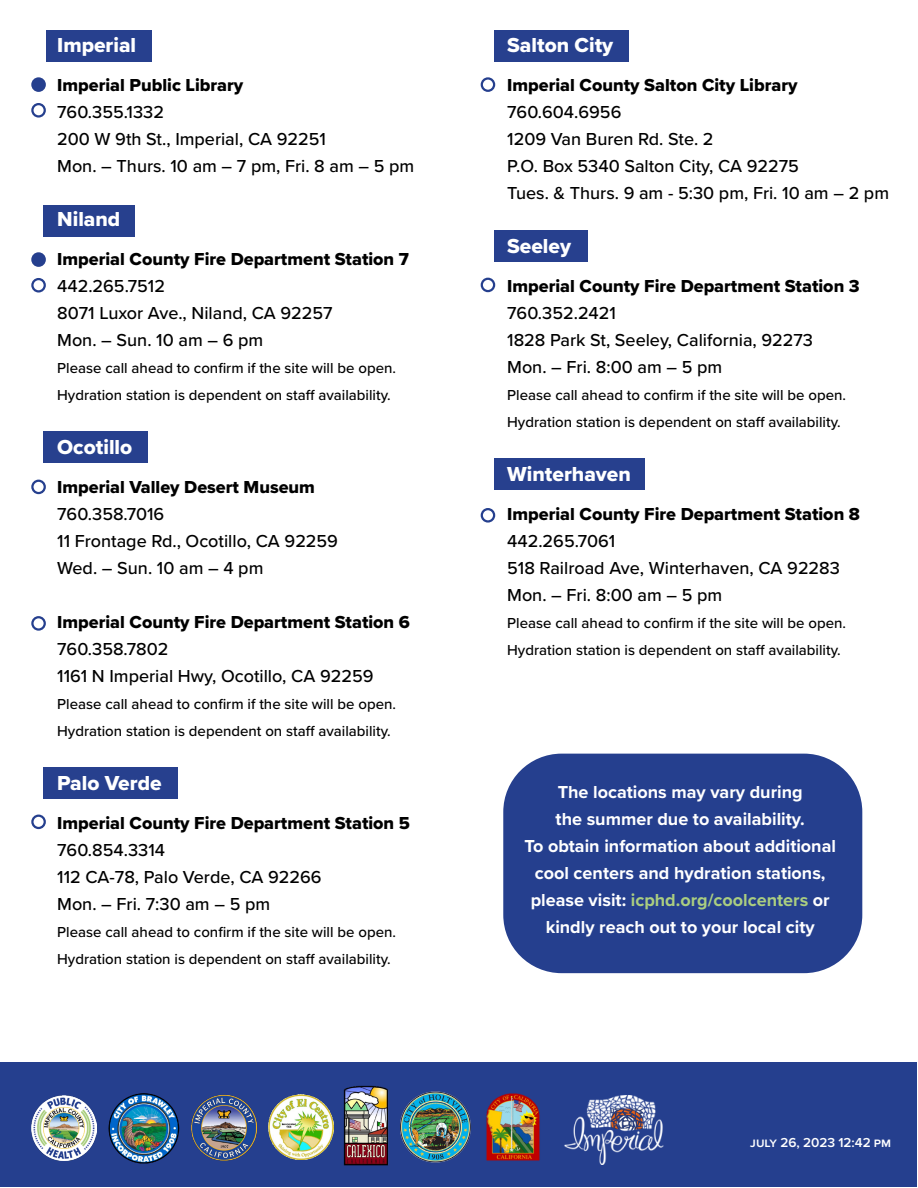
<style>
.page{position:relative;width:918px;height:1188px;background:#fff}
.page>*{position:absolute;margin:0;border:0;box-sizing:border-box;transform-origin:0 0}
.t1{font:21px "Proxima Nova Extrabld";color:#fff}
.t2{font:500 18px/27px "Proxima Nova";color:#000}
.t3{font:18px "Proxima Nova Extrabld";color:#000}
.t4{font:700 18px "Proxima Nova";color:#fff}
.t5{font:700 18px "Proxima Nova";color:#abce80}
.t6{font:500 15px "Proxima Nova";color:#000}
.t7{font:600 13.5px "Proxima Nova";color:#fff}
.s1{color:#fff}
</style>
<div class="page">
<div style="left:1px;top:1063px;width:916px;height:124px;background:#253f8e"></div>
<div style="left:494px;top:458px;width:150px;height:32px;background:#27408e"></div>
<div style="left:43px;top:431px;width:105px;height:32px;background:#27408e"></div>
<div style="left:494px;top:231px;width:94px;height:31px;background:#27408e"></div>
<div style="left:43px;top:767px;width:134px;height:32px;background:#27408e"></div>
<div style="left:494px;top:30px;width:135px;height:32px;background:#27408e"></div>
<div style="left:43px;top:205px;width:92px;height:32px;background:#27408e"></div>
<div style="left:503px;top:754px;width:359px;height:219px;background:#253f8e;border-radius:58px"></div>
<div style="left:31px;top:480px;width:15px;height:14px;border:2px solid #253f8e;border-radius:50%"></div>
<div style="left:481px;top:278px;width:14px;height:14px;border:2px solid #253f8e;border-radius:50%"></div>
<div style="left:481px;top:77px;width:14px;height:15px;border:2px solid #253f8e;border-radius:50%"></div>
<img style="left:31px;top:1096px;width:65px;height:65px">
<img style="left:191px;top:1094px;width:66px;height:67px">
<img style="left:343px;top:1085px;width:45px;height:81px">
<img style="left:400px;top:1091px;width:71px;height:72px">
<img style="left:486px;top:1093px;width:54px;height:68px">
<img style="left:269px;top:1095px;width:65px;height:64px">
<img style="left:108px;top:1093px;width:72px;height:71px">
<img style="left:564px;top:1095px;width:100px;height:70px">
<div style="left:31px;top:616px;width:15px;height:15px;border:2px solid #253f8e;border-radius:50%"></div>
<div style="left:481px;top:508px;width:14px;height:15px;border:2px solid #253f8e;border-radius:50%"></div>
<div style="left:31px;top:815px;width:15px;height:14px;border:2px solid #253f8e;border-radius:50%"></div>
<div style="left:31px;top:278px;width:15px;height:15px;border:2px solid #253f8e;border-radius:50%"></div>
<div style="left:32px;top:253px;width:13px;height:13px;background:#253f8e;border-radius:50%"></div>
<div style="left:31px;top:252px;width:15px;height:15px;border:2px solid #253f8e;border-radius:50%"></div>
<div style="left:46px;top:30px;width:106px;height:32px;background:#27408e"></div>
<div style="left:31px;top:103px;width:15px;height:15px;border:2px solid #253f8e;border-radius:50%"></div>
<div style="left:32px;top:78px;width:13px;height:13px;background:#253f8e;border-radius:50%"></div>
<div style="left:31px;top:77px;width:15px;height:15px;border:2px solid #253f8e;border-radius:50%"></div>
<p class="t1" style="left:57px;top:30px;width:81px">Imperial</p>
<p class="t3" style="left:57px;top:72px;width:188px">Imperial Public Library</p>
<p class="t2" style="left:57px;top:98px;width:108px">760.355.1332</p>
<p class="t2" style="left:57px;top:125px;width:270px">200 W 9th St., Imperial, CA 92251</p>
<p class="t2" style="left:57px;top:152px;width:359px">Mon. – Thurs. 10 am – 7 pm, Fri. 8 am – 5 pm</p>
<p class="t1" style="left:57px;top:204px;width:65px">Niland</p>
<p class="t3" style="left:57px;top:246px;width:353px">Imperial County Fire Department Station 7</p>
<p class="t2" style="left:57px;top:272px;width:109px">442.265.7512</p>
<p class="t2" style="left:57px;top:299px;width:277px">8071 Luxor Ave., Niland, CA 92257</p>
<p class="t2" style="left:57px;top:326px;width:208px">Mon. – Sun. 10 am – 6 pm</p>
<p class="t6" style="left:57px;top:357px;width:340px">Please call ahead to confirm if the site will be open.</p>
<p class="t6" style="left:57px;top:384px;width:335px">Hydration station is dependent on staff availability.</p>
<p class="t1" style="left:57px;top:432px;width:77px">Ocotillo</p>
<p class="t3" style="left:57px;top:474px;width:259px">Imperial Valley Desert Museum</p>
<p class="t2" style="left:57px;top:500px;width:109px">760.358.7016</p>
<p class="t2" style="left:57px;top:527px;width:282px">11 Frontage Rd., Ocotillo, CA 92259</p>
<p class="t2" style="left:57px;top:554px;width:208px">Wed. – Sun. 10 am – 4 pm</p>
<p class="t3" style="left:57px;top:609px;width:354px">Imperial County Fire Department Station 6</p>
<p class="t2" style="left:57px;top:635px;width:113px">760.358.7802</p>
<p class="t2" style="left:57px;top:662px;width:318px">1161 N Imperial Hwy, Ocotillo, CA 92259</p>
<p class="t6" style="left:57px;top:693px;width:340px">Please call ahead to confirm if the site will be open.</p>
<p class="t6" style="left:57px;top:720px;width:335px">Hydration station is dependent on staff availability.</p>
<p class="t1" style="left:57px;top:768px;width:106px">Palo Verde</p>
<p class="t3" style="left:57px;top:810px;width:354px">Imperial County Fire Department Station 5</p>
<p class="t2" style="left:57px;top:836px;width:109px">760.854.3314</p>
<p class="t2" style="left:57px;top:863px;width:266px">112 CA-78, Palo Verde, CA 92266</p>
<p class="t2" style="left:57px;top:890px;width:214px">Mon. – Fri. 7:30 am – 5 pm</p>
<p class="t6" style="left:57px;top:921px;width:340px">Please call ahead to confirm if the site will be open.</p>
<p class="t6" style="left:57px;top:948px;width:335px">Hydration station is dependent on staff availability.</p>
<p class="t1" style="left:507px;top:29px;width:108px">Salton City</p>
<p class="t3" style="left:507px;top:71px;width:292px">Imperial County Salton City Library</p>
<p class="t2" style="left:507px;top:97px;width:116px">760.604.6956</p>
<p class="t2" style="left:507px;top:124px;width:293px">1209 Van Buren Rd. Ste. 2<br>P.O. Box 5340 Salton City, CA 92275</p>
<p class="t2" style="left:507px;top:178px;width:383px">Tues. &amp; Thurs. 9 am - 5:30 pm, Fri. 10 am – 2 pm</p>
<p class="t1" style="left:507px;top:230px;width:65px">Seeley</p>
<p class="t3" style="left:507px;top:272px;width:354px">Imperial County Fire Department Station 3</p>
<p class="t2" style="left:507px;top:298px;width:110px">760.352.2421</p>
<p class="t2" style="left:507px;top:325px;width:307px">1828 Park St, Seeley, California, 92273</p>
<p class="t2" style="left:507px;top:352px;width:217px">Mon. – Fri. 8:00 am – 5 pm</p>
<p class="t6" style="left:507px;top:383px;width:340px">Please call ahead to confirm if the site will be open.</p>
<p class="t6" style="left:507px;top:410px;width:335px">Hydration station is dependent on staff availability.</p>
<p class="t1" style="left:507px;top:458px;width:125px">Winterhaven</p>
<p class="t3" style="left:507px;top:500px;width:354px">Imperial County Fire Department Station 8</p>
<p class="t2" style="left:507px;top:526px;width:110px">442.265.7061</p>
<p class="t2" style="left:507px;top:553px;width:334px">518 Railroad Ave, Winterhaven, CA 92283</p>
<p class="t2" style="left:507px;top:580px;width:217px">Mon. – Fri. 8:00 am – 5 pm</p>
<p class="t6" style="left:507px;top:611px;width:340px">Please call ahead to confirm if the site will be open.</p>
<p class="t6" style="left:507px;top:638px;width:335px">Hydration station is dependent on staff availability.</p>
<p class="t4" style="left:558px;top:779px;width:246px">The locations may vary during</p>
<p class="t4" style="left:556px;top:806px;width:251px">the summer due to availability.</p>
<p class="t4" style="left:524px;top:833px;width:313px">To obtain information about additional</p>
<p class="t4" style="left:535px;top:860px;width:292px">cool centers and hydration stations,</p>
<p class="t5" style="left:531px;top:887px;width:301px"><span class="s1">please visit:</span> icphd.org/coolcenters <span class="s1">or</span></p>
<p class="t4" style="left:546px;top:914px;width:270px">kindly reach out to your local city</p>
<p class="t7" style="left:750px;top:1132px;width:142px">July 26, 2023 12:42 PM</p>
</div>
